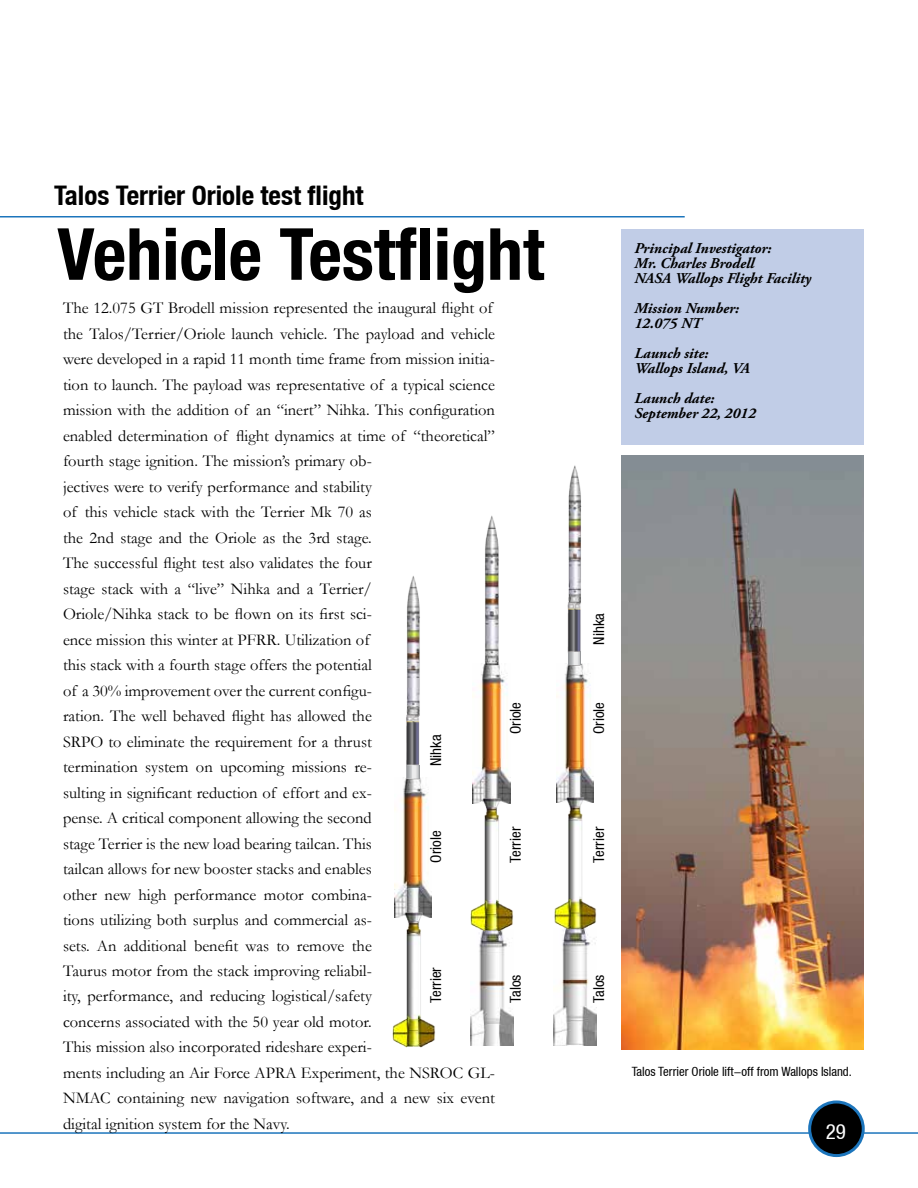
<style>
.page{position:relative;width:918px;height:1188px;background:#fff}
.page>*{position:absolute;margin:0;border:0;box-sizing:border-box;transform-origin:0 0}
.t1{font:700 condensed 72px "Helvetica Neue LT";color:#000}
.t2{font:700 condensed 27px "Helvetica Neue LT";color:#000}
.t3{font:condensed 21px "Helvetica Neue LT";color:#fff}
.t4{font:16.5px/25.5px "Garamond";color:#000}
.t5{font:italic 700 15px/15px "Adobe Garamond Pro";color:#000}
.t6{font:condensed 15px "Helvetica Neue LT";color:#000}
.t7{font:condensed 12.75px "Helvetica Neue LT";color:#000}
</style>
<div class="page">
<hr style="left:0;top:1132px;width:918px;height:2px;background:#1c75bc">
<div style="left:810px;top:1102px;width:53px;height:54px;background:#000;border-radius:50%"></div>
<div style="left:808px;top:1100px;width:57px;height:57px;border:3px solid #1c75bc;border-radius:50%"></div>
<hr style="left:0;top:216px;width:685px;height:2px;background:#1c75bc">
<div style="left:621px;top:229px;width:243px;height:216px;background:#c1cde7"></div>
<img style="left:621px;top:456px;width:243px;height:594px">
<img style="left:394px;top:805px;width:38px;height:106px">
<img style="left:407px;top:576px;width:13px;height:110px">
<img style="left:392px;top:911px;width:44px;height:137px">
<img style="left:401px;top:686px;width:26px;height:119px">
<svg style="left:406px;top:765px;width:14px;height:13px"></svg>
<img style="left:554px;top:937px;width:43px;height:108px">
<img style="left:556px;top:691px;width:37px;height:104px">
<img style="left:568px;top:465px;width:14px;height:108px">
<img style="left:554px;top:795px;width:43px;height:142px">
<img style="left:563px;top:573px;width:28px;height:118px">
<svg style="left:568px;top:652px;width:14px;height:13px"></svg>
<img style="left:470px;top:939px;width:44px;height:106px">
<img style="left:473px;top:692px;width:37px;height:104px">
<img style="left:479px;top:515px;width:28px;height:177px">
<img style="left:470px;top:796px;width:43px;height:143px">
<h2 class="t2" style="left:54px;top:179px;width:311px">Talos Terrier Oriole test flight</h2>
<h1 class="t1" style="left:57px;top:211px;width:489px">Vehicle Testflight</h1>
<p class="t4" style="left:63px;top:295px;width:434px">The 12.075 GT Brodell mission represented the inaugural flight of the Talos/Terrier/Oriole launch vehicle. The payload and vehicle were developed in a rapid 11 month time frame from mission initia&shy;tion to launch. The payload was representative of a typical science mission with the addition of an “inert” Nihka. This configuration enabled determination of flight dynamics at time of “theoretical” fourth stage ignition. The mission’s primary ob-<br>jectives were to verify performance and stability<br>of this vehicle stack with the Terrier Mk 70 as<br>the 2nd stage and the Oriole as the 3rd stage.<br>The successful flight test also validates the four<br>stage stack with a “live” Nihka and a Terrier/<br>Oriole/Nihka stack to be flown on its first sci-<br>ence mission this winter at PFRR. Utilization of<br>this stack with a fourth stage offers the potential<br>of a 30% improvement over the current configu-<br>ration. The well behaved flight has allowed the<br>SRPO to eliminate the requirement for a thrust<br>termination system on upcoming missions re-<br>sulting in significant reduction of effort and ex-<br>pense. A critical component allowing the second<br>stage Terrier is the new load bearing tailcan. This<br>tailcan allows for new booster stacks and enables<br>other new high performance motor combina-<br>tions utilizing both surplus and commercial as-<br>sets. An additional benefit was to remove the<br>Taurus motor from the stack improving reliabil-<br>ity, performance, and reducing logistical/safety<br>concerns associated with the 50 year old motor.<br>This mission also incorporated rideshare experi-<br>ments including an Air Force APRA Experiment, the NSROC GL-NMAC containing new navigation software, and a new six event digital ignition system for the Navy.</p>
<p class="t6" style="left:427px;top:766px;width:33px;rotate:-90deg">Nihka</p>
<p class="t6" style="left:427px;top:863px;width:34px;rotate:-90deg">Oriole</p>
<p class="t6" style="left:427px;top:1003px;width:37px;rotate:-90deg">Terrier</p>
<p class="t6" style="left:507px;top:734px;width:34px;rotate:-90deg">Oriole</p>
<p class="t6" style="left:590px;top:645px;width:33px;rotate:-90deg">Nihka</p>
<p class="t6" style="left:590px;top:734px;width:34px;rotate:-90deg">Oriole</p>
<p class="t6" style="left:507px;top:863px;width:37px;rotate:-90deg">Terrier</p>
<p class="t6" style="left:590px;top:863px;width:37px;rotate:-90deg">Terrier</p>
<p class="t6" style="left:507px;top:1003px;width:30px;rotate:-90deg">Talos</p>
<p class="t6" style="left:590px;top:1003px;width:30px;rotate:-90deg">Talos</p>
<p class="t5" style="left:634px;top:241px;width:178px">Principal Investigator:<br>Mr. Charles Brodell<br>NASA Wallops Flight Facility</p>
<p class="t5" style="left:634px;top:301px;width:106px">Mission Number:<br>12.075 NT</p>
<p class="t5" style="left:634px;top:346px;width:117px">Launch site:<br>Wallops Island, VA</p>
<p class="t5" style="left:634px;top:391px;width:123px">Launch date:<br>September 22, 2012</p>
<p class="t7" style="left:632px;top:1064px;width:222px">Talos Terrier Oriole lift-off from Wallops Island.</p>
<p class="t3" style="left:826px;top:1119px;width:22px">29</p>
</div>
